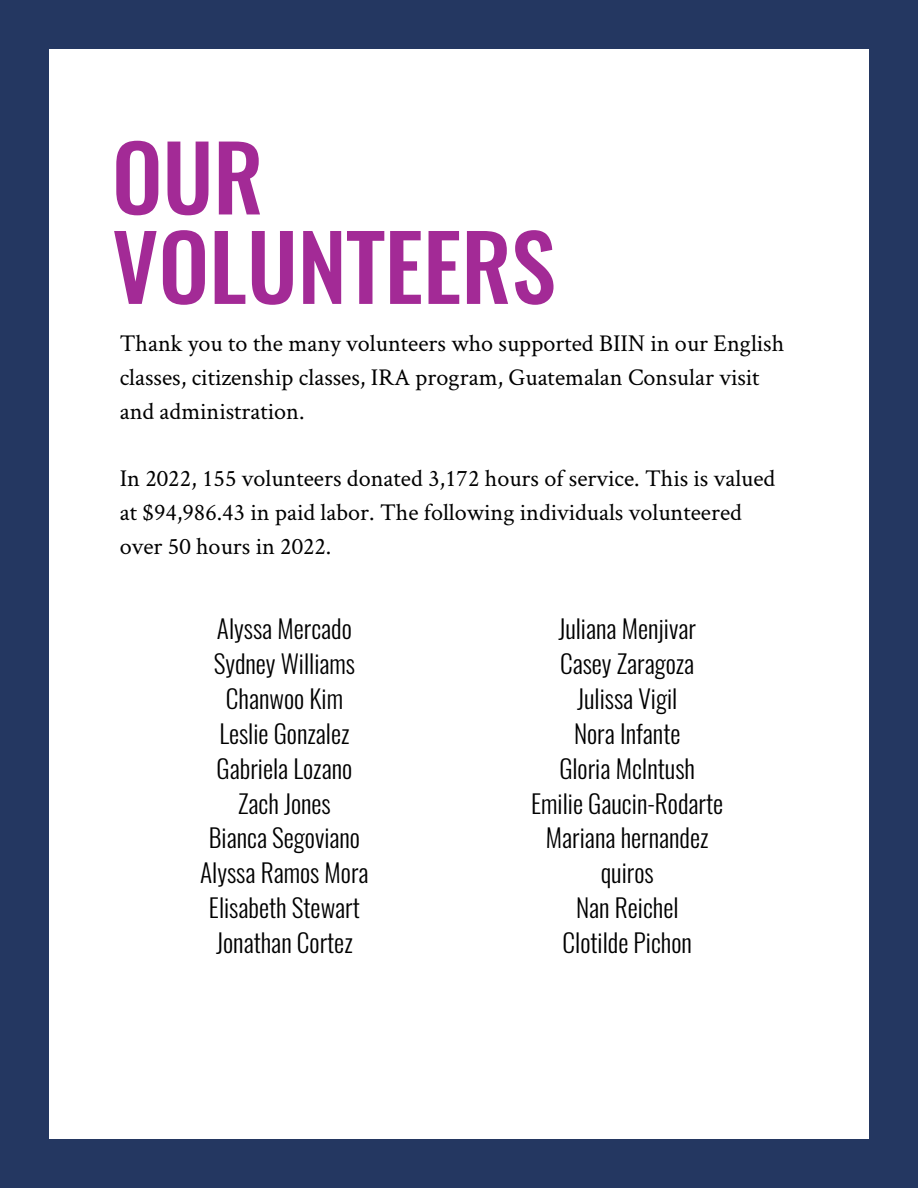
<style>
.page{position:relative;width:918px;height:1188px;background:#fff}
.page>*{position:absolute;margin:0;border:0;box-sizing:border-box;transform-origin:0 0}
.t1{font:500 90.15px "Oswald";color:#a32a96}
.t2{font:300 25.35px/35px "Oswald";color:#000;text-align:center}
.t3{font:24.15px/33.8px "Crimson Text";color:#000}
</style>
<div class="page">
<div style="left:0;top:0;width:918px;height:49px;background:#243761"></div>
<div style="left:0;top:0;width:49px;height:1188px;background:#243761"></div>
<div style="left:36px;top:1139px;width:882px;height:49px;background:#243761"></div>
<div style="left:869px;top:0;width:49px;height:1188px;background:#243761"></div>
<p class="t1" style="left:112px;top:116px;width:153px">OUR</p>
<p class="t1" style="left:112px;top:206px;width:445px">VOLUNTEERS</p>
<p class="t3" style="left:120px;top:326px;width:666px">Thank you to the many volunteers who supported BIIN in our English classes, citizenship classes, IRA program, Guatemalan Consular visit and administration.</p>
<p class="t3" style="left:120px;top:461px;width:657px">In 2022, 155 volunteers donated 3,172 hours of service. This is valued at $94,986.43 in paid labor. The following individuals volunteered over 50 hours in 2022.</p>
<p class="t2" style="left:217px;top:611px;width:136px">Alyssa Mercado</p>
<p class="t2" style="left:214px;top:646px;width:143px">Sydney Williams</p>
<p class="t2" style="left:226px;top:681px;width:119px">Chanwoo Kim</p>
<p class="t2" style="left:219px;top:716px;width:132px">Leslie Gonzalez</p>
<p class="t2" style="left:217px;top:751px;width:137px">Gabriela Lozano</p>
<p class="t2" style="left:238px;top:786px;width:94px">Zach Jones</p>
<p class="t2" style="left:209px;top:821px;width:153px">Bianca Segoviano</p>
<p class="t2" style="left:200px;top:855px;width:170px">Alyssa Ramos Mora</p>
<p class="t2" style="left:209px;top:890px;width:153px">Elisabeth Stewart</p>
<p class="t2" style="left:216px;top:925px;width:138px">Jonathan Cortez</p>
<p class="t2" style="left:558px;top:611px;width:139px">Juliana Menjivar</p>
<p class="t2" style="left:560px;top:646px;width:136px">Casey Zaragoza</p>
<p class="t2" style="left:577px;top:681px;width:102px">Julissa Vigil</p>
<p class="t2" style="left:574px;top:716px;width:108px">Nora Infante</p>
<p class="t2" style="left:559px;top:751px;width:137px">Gloria McIntush</p>
<p class="t2" style="left:531px;top:786px;width:194px">Emilie Gaucin-Rodarte</p>
<p class="t2" style="left:546px;top:821px;width:164px">Mariana hernandez quiros</p>
<p class="t2" style="left:576px;top:890px;width:104px">Nan Reichel</p>
<p class="t2" style="left:563px;top:925px;width:131px">Clotilde Pichon</p>
</div>
